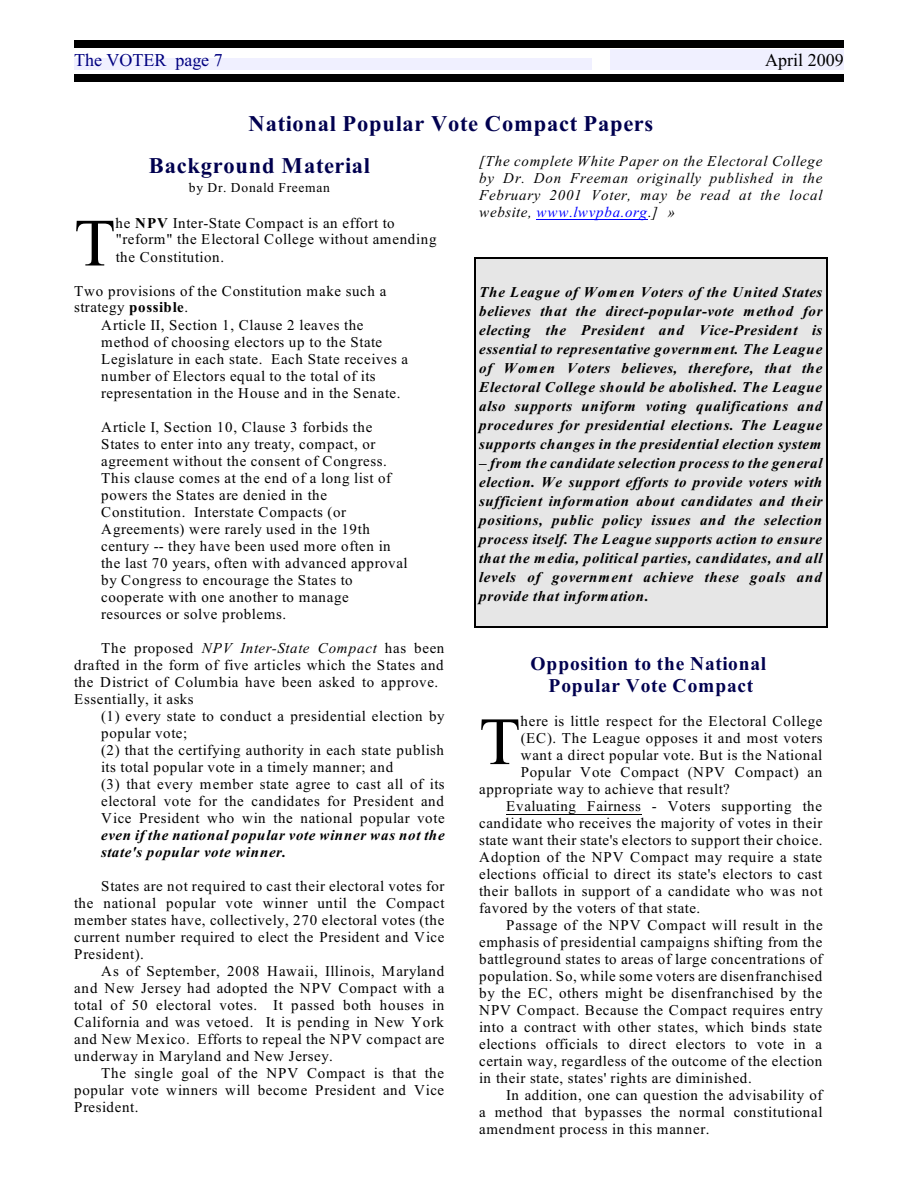
<style>
.page{position:relative;width:918px;height:1188px;background:#fff}
.page>*{position:absolute;margin:0;border:0;box-sizing:border-box;transform-origin:0 0}
.t1{font:67.5px "Times New Roman";color:#000}
.t2{font:700 22.5px/41.7px "Times New Roman";letter-spacing:.035em;color:#00004f}
.t3{font:700 19.5px/21.8px "Times New Roman";letter-spacing:.035em;color:#00004f;text-align:center}
.t4{font:18px "Times New Roman";color:#000080}
.t5{font:18px "Times New Roman";color:#000}
.t6{font:15px/17px "Times New Roman";letter-spacing:.04em;color:#000}
.t7{font:italic 700 15px/19px "Times New Roman";letter-spacing:.05em;color:#000;text-align:justify}
.t8{font:italic 15px/17px "Times New Roman";letter-spacing:.055em;color:#000;text-align:justify}
.t9{font:13.5px "Times New Roman";letter-spacing:.05em;color:#000}
.s1{color:#00f}
.s2{font-weight:700}
.s3{font-style:italic}
</style>
<div class="page">
<div style="left:74px;top:40px;width:527px;height:8px;background:#000"></div>
<div style="left:601px;top:40px;width:242px;height:8px;background:#000"></div>
<div style="left:74px;top:75px;width:527px;height:7px;background:#000"></div>
<div style="left:601px;top:75px;width:242px;height:7px;background:#000"></div>
<div style="left:74px;top:58px;width:517px;height:12px;background:#f0f0ff"></div>
<div style="left:610px;top:50px;width:233px;height:20px;background:#f0f0ff"></div>
<div style="left:475px;top:257px;width:353px;height:24px;background:#e6e6e6"></div>
<svg style="left:475px;top:258px;width:1px;height:22px"></svg>
<svg style="left:827px;top:258px;width:1px;height:22px"></svg>
<hr style="left:475px;top:257px;width:353px;height:1px;background:#000">
<div style="left:475px;top:282px;width:353px;height:325px;background:#e6e6e6"></div>
<hr style="left:475px;top:280px;width:1px;height:329px;background:#000">
<hr style="left:827px;top:280px;width:1px;height:329px;background:#000">
<div style="left:475px;top:607px;width:353px;height:21px;background:#e6e6e6"></div>
<svg style="left:475px;top:607px;width:1px;height:19px"></svg>
<svg style="left:827px;top:607px;width:1px;height:19px"></svg>
<hr style="left:475px;top:626px;width:353px;height:2px;background:#000">
<hr style="left:536px;top:219px;width:112px;height:1px;background:#00f">
<hr style="left:506px;top:814px;width:136px;height:1px;background:#000">
<p class="t4" style="left:74px;top:54px;width:150px">The VOTER page 7</p>
<p class="t5" style="left:765px;top:54px;width:80px">April 2009</p>
<h2 class="t2" style="left:149px;top:105px;width:506px;text-indent:100px">National Popular Vote Compact Papers<br>Background Material</h2>
<p class="t9" style="left:189px;top:183px;width:143px">by Dr. Donald Freeman</p>
<p class="t8" style="left:479px;top:154px;width:345px">[The complete White Paper on the Electoral College by Dr. Don Freeman originally published in the February 2001 Voter, may be read at the local website, <span class="s1">www.lwvpba.org</span>.] »</p>
<h1 class="t1" style="left:74px;top:219px;width:43px">T</h1>
<p class="t6" style="left:116px;top:215px;width:322px">he <span class="s2">NPV</span> Inter-State Compact is an effort to "reform" the Electoral College without amending the Constitution.</p>
<p class="t6" style="left:74px;top:284px;width:314px">Two provisions of the Constitution make such a</p>
<p class="t6" style="left:74px;top:300px;width:116px">strategy <span class="s2">possible</span>.</p>
<p class="t6" style="left:101px;top:318px;width:264px">Article II, Section 1, Clause 2 leaves the</p>
<p class="t6" style="left:101px;top:334px;width:283px">method of choosing electors up to the State</p>
<p class="t6" style="left:101px;top:352px;width:309px">Legislature in each state. Each State receives a</p>
<p class="t6" style="left:101px;top:368px;width:276px">number of Electors equal to the total of its</p>
<p class="t6" style="left:101px;top:386px;width:301px">representation in the House and in the Senate.</p>
<p class="t6" style="left:101px;top:420px;width:308px">Article I, Section 10, Clause 3 forbids the States to enter into any treaty, compact, or agreement without the consent of Congress.<br>This clause comes at the end of a long list of powers the States are denied in the Constitution. Interstate Compacts (or Agreements) were rarely used in the 19th century -- they have been used more often in the last 70 years, often with advanced approval by Congress to encourage the States to cooperate with one another to manage resources or solve problems.</p>
<p class="t6" style="left:74px;top:641px;width:372px;text-indent:27px">The proposed <span class="s3">NPV Inter-State Compact</span> has been drafted in the form of five articles which the States and the District of Columbia have been asked to approve.<br>Essentially, it asks</p>
<p class="t6" style="left:101px;top:709px;width:345px">(1) every state to conduct a presidential election by popular vote;<br>(2) that the certifying authority in each state publish its total popular vote in a timely manner; and<br>(3) that every member state agree to cast all of its electoral vote for the candidates for President and Vice President who win the national popular vote</p>
<p class="t7" style="left:101px;top:828px;width:345px;line-height:17px">even if the national popular vote winner was not the state's popular vote winner.</p>
<p class="t6" style="left:74px;top:879px;width:372px;text-align:justify;text-indent:27px">States are not required to cast their electoral votes for the national popular vote winner until the Compact member states have, collectively, 270 electoral votes (the current number required to elect the President and Vice President).</p>
<p class="t6" style="left:74px;top:964px;width:372px;text-align:justify;text-indent:27px">As of September, 2008 Hawaii, Illinois, Maryland and New Jersey had adopted the NPV Compact with a total of 50 electoral votes. It passed both houses in California and was vetoed. It is pending in New York and New Mexico. Efforts to repeal the NPV compact are underway in Maryland and New Jersey.</p>
<p class="t6" style="left:74px;top:1066px;width:372px;text-align:justify;text-indent:27px">The single goal of the NPV Compact is that the popular vote winners will become President and Vice President.</p>
<p class="t7" style="left:479px;top:284px;width:345px">The League of Women Voters of the United States believes that the direct-popular-vote method for electing the President and Vice-President is essential to representative government. The League of Women Voters believes, therefore, that the Electoral College should be abolished. The League also supports uniform voting qualifications and procedures for presidential elections. The League supports changes in the presidential election system</p>
<p class="t7" style="left:479px;top:455px;width:345px">– from the candidate selection process to the general election. We support efforts to provide voters with sufficient information about candidates and their positions, public policy issues and the selection process itself. The League supports action to ensure that the media, political parties, candidates, and all levels of government achieve these goals and provide that information.</p>
<h3 class="t3" style="left:530px;top:655px;width:237px">Opposition to the National<br>Popular Vote Compact</h3>
<h1 class="t1" style="left:479px;top:717px;width:43px">T</h1>
<p class="t6" style="left:521px;top:714px;width:304px">here is little respect for the Electoral College</p>
<p class="t6" style="left:521px;top:731px;width:303px">(EC). The League opposes it and most voters</p>
<p class="t6" style="left:521px;top:748px;width:303px">want a direct popular vote. But is the National</p>
<p class="t6" style="left:521px;top:765px;width:303px">Popular Vote Compact (NPV Compact) an</p>
<p class="t6" style="left:479px;top:782px;width:252px">appropriate way to achieve that result?</p>
<p class="t6" style="left:506px;top:799px;width:317px">Evaluating Fairness - Voters supporting the</p>
<p class="t6" style="left:479px;top:816px;width:345px">candidate who receives the majority of votes in their</p>
<p class="t6" style="left:479px;top:833px;width:345px">state want their state's electors to support their choice.</p>
<p class="t6" style="left:479px;top:850px;width:344px">Adoption of the NPV Compact may require a state</p>
<p class="t6" style="left:479px;top:867px;width:345px">elections official to direct its state's electors to cast</p>
<p class="t6" style="left:479px;top:884px;width:345px">their ballots in support of a candidate who was not</p>
<p class="t6" style="left:479px;top:901px;width:223px">favored by the voters of that state.</p>
<p class="t6" style="left:506px;top:918px;width:318px">Passage of the NPV Compact will result in the</p>
<p class="t6" style="left:479px;top:935px;width:345px">emphasis of presidential campaigns shifting from the</p>
<p class="t6" style="left:479px;top:952px;width:345px">battleground states to areas of large concentrations of</p>
<p class="t6" style="left:479px;top:969px;width:345px">population. So, while some voters are disenfranchised</p>
<p class="t6" style="left:479px;top:986px;width:345px">by the EC, others might be disenfranchised by the</p>
<p class="t6" style="left:479px;top:1003px;width:345px">NPV Compact. Because the Compact requires entry</p>
<p class="t6" style="left:479px;top:1020px;width:345px">into a contract with other states, which binds state</p>
<p class="t6" style="left:479px;top:1037px;width:344px">elections officials to direct electors to vote in a</p>
<p class="t6" style="left:479px;top:1054px;width:345px">certain way, regardless of the outcome of the election</p>
<p class="t6" style="left:479px;top:1071px;width:274px">in their state, states' rights are diminished.</p>
<p class="t6" style="left:506px;top:1088px;width:318px">In addition, one can question the advisability of</p>
<p class="t6" style="left:479px;top:1105px;width:345px">a method that bypasses the normal constitutional</p>
<p class="t6" style="left:479px;top:1122px;width:232px">amendment process in this manner.</p>
</div>
